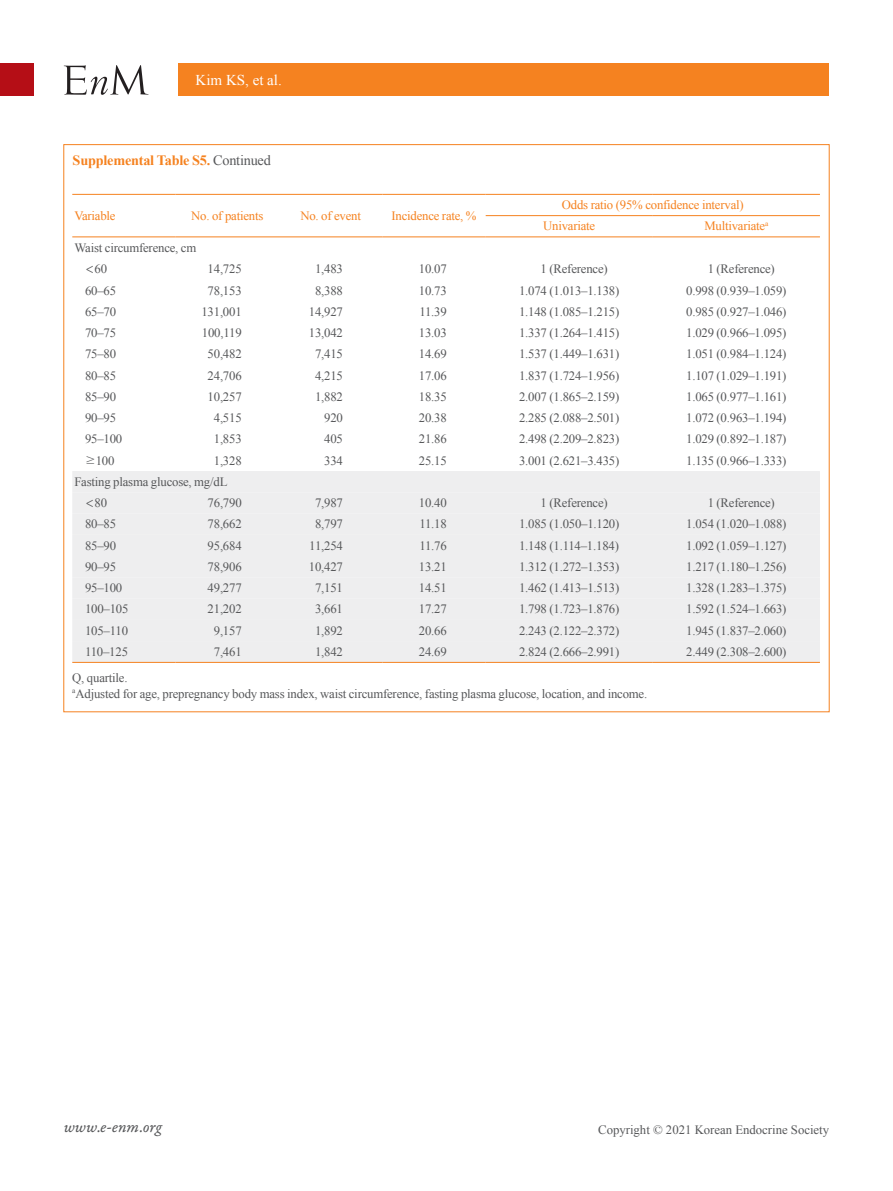
<style>
.page{position:relative;width:893px;height:1191px;background:#fff}
.page>*{position:absolute;margin:0;border:0;box-sizing:border-box;transform-origin:0 0}
.t1{font:16.5px "Garamond Premr Pro It Capt";color:#57585a}
.t2{font:15px "Times New Roman";color:#fff}
.표그림제목{font:700 14.25px "Times New Roman";letter-spacing:-.015em;color:#f58220}
.표본문{font:12.75px "Times New Roman";letter-spacing:-.015em;color:#57585a}
.표머리글{font:12.75px "Times New Roman";letter-spacing:-.015em;color:#f58220}
.s1{font-weight:400;color:#57585a}
.s2{font-family:"Dotum"}
</style>
<div class="page">
<div style="left:0;top:64px;width:34px;height:32px;background:#b50e16"></div>
<div style="left:179px;top:64px;width:650px;height:32px;background:#f58220"></div>
<svg style="left:64px;top:65px;width:85px;height:30px"></svg>
<div style="left:72px;top:471px;width:748px;height:191px;background:#eeeeef"></div>
<div style="left:72px;top:492px;width:748px;height:149px;background:#eeeeef"></div>
<hr style="left:72px;top:194px;width:104px;height:1px;background:#f58220">
<hr style="left:176px;top:194px;width:103px;height:1px;background:#f58220">
<hr style="left:279px;top:194px;width:103px;height:1px;background:#f58220">
<hr style="left:382px;top:194px;width:104px;height:1px;background:#f58220">
<hr style="left:486px;top:194px;width:167px;height:1px;background:#f58220">
<hr style="left:653px;top:194px;width:167px;height:1px;background:#f58220">
<hr style="left:486px;top:215px;width:167px;height:1px;background:#f58220">
<hr style="left:653px;top:215px;width:167px;height:1px;background:#f58220">
<hr style="left:72px;top:237px;width:104px;height:1px;background:#f58220">
<hr style="left:176px;top:237px;width:103px;height:1px;background:#f58220">
<hr style="left:279px;top:237px;width:103px;height:1px;background:#f58220">
<hr style="left:382px;top:237px;width:104px;height:1px;background:#f58220">
<hr style="left:486px;top:237px;width:167px;height:1px;background:#f58220">
<hr style="left:653px;top:237px;width:167px;height:1px;background:#f58220">
<hr style="left:72px;top:662px;width:104px;height:1px;background:#f58220">
<hr style="left:176px;top:662px;width:103px;height:1px;background:#f58220">
<hr style="left:279px;top:662px;width:103px;height:1px;background:#f58220">
<hr style="left:382px;top:662px;width:104px;height:1px;background:#f58220">
<hr style="left:486px;top:662px;width:167px;height:1px;background:#f58220">
<hr style="left:653px;top:662px;width:167px;height:1px;background:#f58220">
<p class="t2" style="left:196px;top:70px;width:88px">Kim KS, et al.</p>
<p class="표그림제목" style="left:73px;top:151px;width:200px">Supplemental Table S5. <span class="s1">Continued</span></p>
<p class="표머리글" style="left:74px;top:207px;width:43px">Variable</p>
<p class="표머리글" style="left:191px;top:207px;width:74px">No. of patients</p>
<p class="표머리글" style="left:300px;top:207px;width:62px">No. of event</p>
<p class="표머리글" style="left:391px;top:207px;width:87px">Incidence rate, %</p>
<p class="표머리글" style="left:562px;top:196px;width:183px">Odds ratio (95% confidence interval)</p>
<p class="표머리글" style="left:543px;top:218px;width:54px">Univariate</p>
<p class="표머리글" style="left:704px;top:218px;width:66px">Multivariate<sup>a</sup></p>
<p class="표본문" style="left:74px;top:239px;width:123px">Waist circumference, cm</p>
<p class="표본문" style="left:86px;top:260px;width:23px"><span class="s2">&lt;</span>60</p>
<p class="표본문" style="left:208px;top:260px;width:36px">14,725</p>
<p class="표본문" style="left:315px;top:260px;width:29px">1,483</p>
<p class="표본문" style="left:419px;top:260px;width:29px">10.07</p>
<p class="표본문" style="left:541px;top:260px;width:69px">1 (Reference)</p>
<p class="표본문" style="left:708px;top:260px;width:69px">1 (Reference)</p>
<p class="표본문" style="left:85px;top:282px;width:33px">60–65</p>
<p class="표본문" style="left:208px;top:282px;width:36px">78,153</p>
<p class="표본문" style="left:315px;top:282px;width:29px">8,388</p>
<p class="표본문" style="left:419px;top:282px;width:29px">10.73</p>
<p class="표본문" style="left:519px;top:282px;width:102px">1.074 (1.013–1.138)</p>
<p class="표본문" style="left:686px;top:282px;width:102px">0.998 (0.939–1.059)</p>
<p class="표본문" style="left:85px;top:303px;width:33px">65–70</p>
<p class="표본문" style="left:201px;top:303px;width:42px">131,001</p>
<p class="표본문" style="left:309px;top:303px;width:36px">14,927</p>
<p class="표본문" style="left:419px;top:303px;width:29px">11.39</p>
<p class="표본문" style="left:519px;top:303px;width:102px">1.148 (1.085–1.215)</p>
<p class="표본문" style="left:686px;top:303px;width:102px">0.985 (0.927–1.046)</p>
<p class="표본문" style="left:85px;top:324px;width:33px">70–75</p>
<p class="표본문" style="left:202px;top:324px;width:41px">100,119</p>
<p class="표본문" style="left:309px;top:324px;width:36px">13,042</p>
<p class="표본문" style="left:419px;top:324px;width:29px">13.03</p>
<p class="표본문" style="left:519px;top:324px;width:102px">1.337 (1.264–1.415)</p>
<p class="표본문" style="left:686px;top:324px;width:102px">1.029 (0.966–1.095)</p>
<p class="표본문" style="left:85px;top:345px;width:33px">75–80</p>
<p class="표본문" style="left:208px;top:345px;width:36px">50,482</p>
<p class="표본문" style="left:315px;top:345px;width:29px">7,415</p>
<p class="표본문" style="left:419px;top:345px;width:29px">14.69</p>
<p class="표본문" style="left:519px;top:345px;width:102px">1.537 (1.449–1.631)</p>
<p class="표본문" style="left:686px;top:345px;width:102px">1.051 (0.984–1.124)</p>
<p class="표본문" style="left:85px;top:367px;width:33px">80–85</p>
<p class="표본문" style="left:208px;top:367px;width:36px">24,706</p>
<p class="표본문" style="left:315px;top:367px;width:29px">4,215</p>
<p class="표본문" style="left:419px;top:367px;width:29px">17.06</p>
<p class="표본문" style="left:519px;top:367px;width:102px">1.837 (1.724–1.956)</p>
<p class="표본문" style="left:686px;top:367px;width:102px">1.107 (1.029–1.191)</p>
<p class="표본문" style="left:85px;top:388px;width:33px">85–90</p>
<p class="표본문" style="left:208px;top:388px;width:36px">10,257</p>
<p class="표본문" style="left:315px;top:388px;width:29px">1,882</p>
<p class="표본문" style="left:419px;top:388px;width:29px">18.35</p>
<p class="표본문" style="left:519px;top:388px;width:102px">2.007 (1.865–2.159)</p>
<p class="표본문" style="left:686px;top:388px;width:102px">1.065 (0.977–1.161)</p>
<p class="표본문" style="left:85px;top:409px;width:33px">90–95</p>
<p class="표본문" style="left:214px;top:409px;width:29px">4,515</p>
<p class="표본문" style="left:324px;top:409px;width:20px">920</p>
<p class="표본문" style="left:419px;top:409px;width:29px">20.38</p>
<p class="표본문" style="left:519px;top:409px;width:102px">2.285 (2.088–2.501)</p>
<p class="표본문" style="left:686px;top:409px;width:102px">1.072 (0.963–1.194)</p>
<p class="표본문" style="left:85px;top:430px;width:39px">95–100</p>
<p class="표본문" style="left:214px;top:430px;width:29px">1,853</p>
<p class="표본문" style="left:324px;top:430px;width:20px">405</p>
<p class="표본문" style="left:419px;top:430px;width:29px">21.86</p>
<p class="표본문" style="left:519px;top:430px;width:102px">2.498 (2.209–2.823)</p>
<p class="표본문" style="left:686px;top:430px;width:102px">1.029 (0.892–1.187)</p>
<p class="표본문" style="left:85px;top:452px;width:31px"><span class="s2">≥</span>100</p>
<p class="표본문" style="left:214px;top:452px;width:29px">1,328</p>
<p class="표본문" style="left:324px;top:452px;width:20px">334</p>
<p class="표본문" style="left:419px;top:452px;width:29px">25.15</p>
<p class="표본문" style="left:519px;top:452px;width:102px">3.001 (2.621–3.435)</p>
<p class="표본문" style="left:686px;top:452px;width:102px">1.135 (0.966–1.333)</p>
<p class="표본문" style="left:74px;top:473px;width:155px">Fasting plasma glucose, mg/dL</p>
<p class="표본문" style="left:86px;top:494px;width:23px"><span class="s2">&lt;</span>80</p>
<p class="표본문" style="left:208px;top:494px;width:36px">76,790</p>
<p class="표본문" style="left:315px;top:494px;width:29px">7,987</p>
<p class="표본문" style="left:419px;top:494px;width:29px">10.40</p>
<p class="표본문" style="left:541px;top:494px;width:69px">1 (Reference)</p>
<p class="표본문" style="left:708px;top:494px;width:69px">1 (Reference)</p>
<p class="표본문" style="left:85px;top:515px;width:33px">80–85</p>
<p class="표본문" style="left:208px;top:515px;width:36px">78,662</p>
<p class="표본문" style="left:315px;top:515px;width:29px">8,797</p>
<p class="표본문" style="left:419px;top:515px;width:29px">11.18</p>
<p class="표본문" style="left:519px;top:515px;width:102px">1.085 (1.050–1.120)</p>
<p class="표본문" style="left:686px;top:515px;width:102px">1.054 (1.020–1.088)</p>
<p class="표본문" style="left:85px;top:537px;width:33px">85–90</p>
<p class="표본문" style="left:208px;top:537px;width:36px">95,684</p>
<p class="표본문" style="left:309px;top:537px;width:35px">11,254</p>
<p class="표본문" style="left:419px;top:537px;width:29px">11.76</p>
<p class="표본문" style="left:519px;top:537px;width:101px">1.148 (1.114–1.184)</p>
<p class="표본문" style="left:686px;top:537px;width:102px">1.092 (1.059–1.127)</p>
<p class="표본문" style="left:85px;top:558px;width:33px">90–95</p>
<p class="표본문" style="left:208px;top:558px;width:36px">78,906</p>
<p class="표본문" style="left:309px;top:558px;width:36px">10,427</p>
<p class="표본문" style="left:419px;top:558px;width:29px">13.21</p>
<p class="표본문" style="left:519px;top:558px;width:102px">1.312 (1.272–1.353)</p>
<p class="표본문" style="left:686px;top:558px;width:102px">1.217 (1.180–1.256)</p>
<p class="표본문" style="left:85px;top:579px;width:39px">95–100</p>
<p class="표본문" style="left:208px;top:579px;width:36px">49,277</p>
<p class="표본문" style="left:315px;top:579px;width:29px">7,151</p>
<p class="표본문" style="left:419px;top:579px;width:29px">14.51</p>
<p class="표본문" style="left:519px;top:579px;width:102px">1.462 (1.413–1.513)</p>
<p class="표본문" style="left:686px;top:579px;width:102px">1.328 (1.283–1.375)</p>
<p class="표본문" style="left:85px;top:600px;width:45px">100–105</p>
<p class="표본문" style="left:208px;top:600px;width:36px">21,202</p>
<p class="표본문" style="left:315px;top:600px;width:29px">3,661</p>
<p class="표본문" style="left:419px;top:600px;width:29px">17.27</p>
<p class="표본문" style="left:519px;top:600px;width:102px">1.798 (1.723–1.876)</p>
<p class="표본문" style="left:686px;top:600px;width:102px">1.592 (1.524–1.663)</p>
<p class="표본문" style="left:85px;top:622px;width:45px">105–110</p>
<p class="표본문" style="left:214px;top:622px;width:29px">9,157</p>
<p class="표본문" style="left:315px;top:622px;width:29px">1,892</p>
<p class="표본문" style="left:419px;top:622px;width:29px">20.66</p>
<p class="표본문" style="left:519px;top:622px;width:102px">2.243 (2.122–2.372)</p>
<p class="표본문" style="left:686px;top:622px;width:102px">1.945 (1.837–2.060)</p>
<p class="표본문" style="left:85px;top:643px;width:45px">110–125</p>
<p class="표본문" style="left:214px;top:643px;width:29px">7,461</p>
<p class="표본문" style="left:315px;top:643px;width:29px">1,842</p>
<p class="표본문" style="left:419px;top:643px;width:29px">24.69</p>
<p class="표본문" style="left:519px;top:643px;width:102px">2.824 (2.666–2.991)</p>
<p class="표본문" style="left:686px;top:643px;width:102px">2.449 (2.308–2.600)</p>
<p class="표본문" style="left:72px;top:669px;width:57px">Q, quartile.</p>
<p class="표본문" style="left:72px;top:685px;width:576px"><sup>a</sup>Adjusted for age, prepregnancy body mass index, waist circumference, fasting plasma glucose, location, and income.</p>
<p class="t1" style="left:64px;top:1117px;width:100px">www.e-enm.org</p>
<p class="표본문" style="left:598px;top:1120px;width:233px">Copyright © 2021 Korean Endocrine Society</p>
</div>
